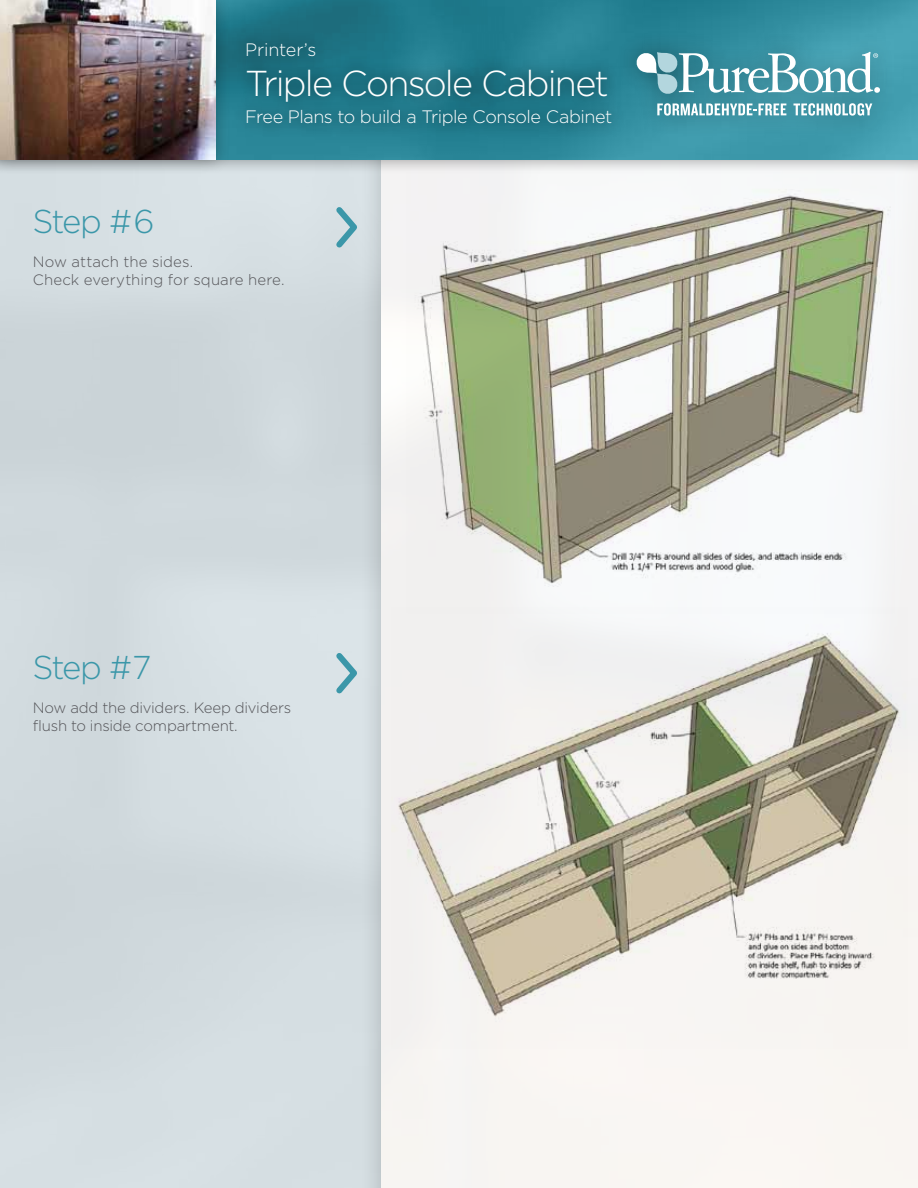
<style>
.page{position:relative;width:918px;height:1188px;background:#fff}
.page>*{position:absolute;margin:0;border:0;box-sizing:border-box;transform-origin:0 0}
.t1{font:300 36px "Gotham";letter-spacing:-.05em;color:#fff}
.t2{font:300 33px "Gotham";letter-spacing:-.065em;color:#3b97a9}
.t3{font:300 18px "Gotham";letter-spacing:-.025em;color:#fff}
.t4{font:300 15px/18px "Gotham";letter-spacing:-.01em;color:#555559}
</style>
<div class="page">
<div style="left:359px;top:44px;width:559px;height:1144px;background:#000;opacity:.2"></div>
<div style="left:382px;top:175px;width:536px;height:1013px;background:#f8f5f3"></div>
<svg style="left:331px;top:202px;width:31px;height:51px"></svg>
<svg style="left:331px;top:647px;width:31px;height:52px"></svg>
<img style="left:408px;top:175px;width:485px;height:432px">
<img style="left:393px;top:607px;width:512px;height:441px">
<div style="left:390px;top:600px;width:518px;height:476px;border:2px solid #fff"></div>
<div style="left:0;top:0;width:918px;height:175px;background:#000;opacity:.4"></div>
<img style="left:232px;top:0;width:686px;height:160px">
<div style="left:615px;top:31px;width:286px;height:107px;background:#000;opacity:.35"></div>
<svg style="left:636px;top:52px;width:244px;height:43px"></svg>
<svg style="left:657px;top:103px;width:129px;height:13px"></svg>
<svg style="left:793px;top:103px;width:79px;height:13px"></svg>
<div style="left:232px;top:28px;width:393px;height:111px;background:#000;opacity:.75"></div>
<div style="left:0;top:0;width:232px;height:175px;background:#000;opacity:.3"></div>
<img style="left:0;top:0;width:216px;height:160px">
<h2 class="t2" style="left:33px;top:201px;width:123px">Step #6</h2>
<p class="t3" style="left:245px;top:38px;width:73px">Printer’s</p>
<h1 class="t1" style="left:245px;top:60px;width:365px">Triple Console Cabinet</h1>
<p class="t3" style="left:245px;top:105px;width:369px">Free Plans to build a Triple Console Cabinet</p>
<p class="t4" style="left:33px;top:252px;width:253px">Now attach the sides.<br>Check everything for square here.</p>
<h2 class="t2" style="left:33px;top:647px;width:120px">Step #7</h2>
<p class="t4" style="left:33px;top:698px;width:260px">Now add the dividers. Keep dividers flush to inside compartment.</p>
</div>
